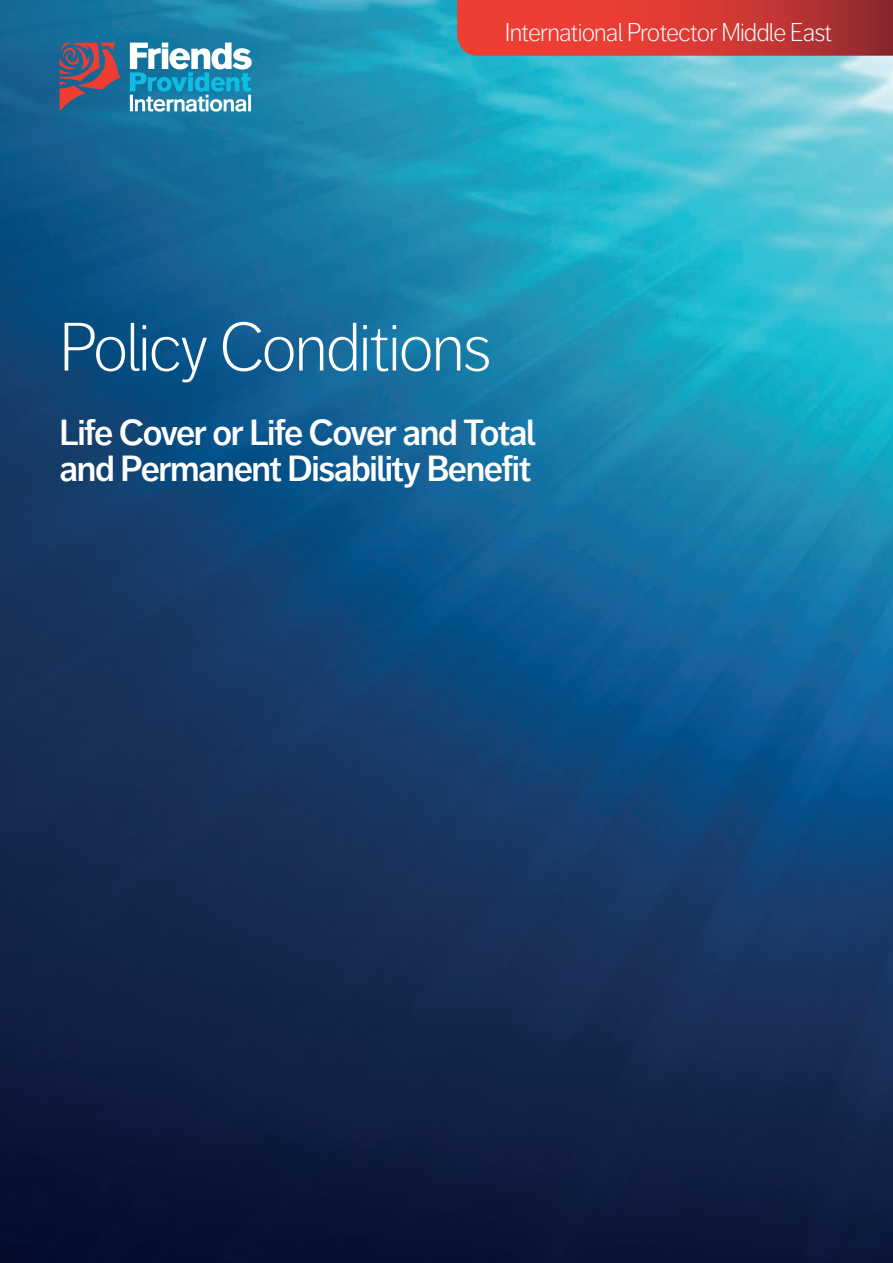
<style>
.page{position:relative;width:893px;height:1263px;background:#fff}
.page>*{position:absolute;margin:0;border:0;box-sizing:border-box;transform-origin:0 0}
.t1{font:300 67.5px "Friends Life Dagny";letter-spacing:-.035em;color:#fff}
.t2{font:600 36px/36px "Friends Life Dagny";letter-spacing:-.04em;color:#fff}
.t3{font:300 25.5px "Friends Life Dagny";letter-spacing:-.035em;color:#fff}
</style>
<div class="page">
<img style="left:0;top:0;width:893px;height:1263px">
<svg style="left:457px;top:0;width:436px;height:56px;background:#d03934"></svg>
<svg style="left:60px;top:43px;width:61px;height:68px;background:#675870"></svg>
<svg style="left:130px;top:43px;width:122px;height:69px"></svg>
<p class="t3" style="left:505px;top:18px;width:329px">International Protector Middle East</p>
<h1 class="t1" style="left:60px;top:309px;width:433px">Policy Conditions</h1>
<p class="t2" style="left:60px;top:414px;width:477px">Life Cover or Life Cover and Total and Permanent Disability Benefit</p>
</div>
